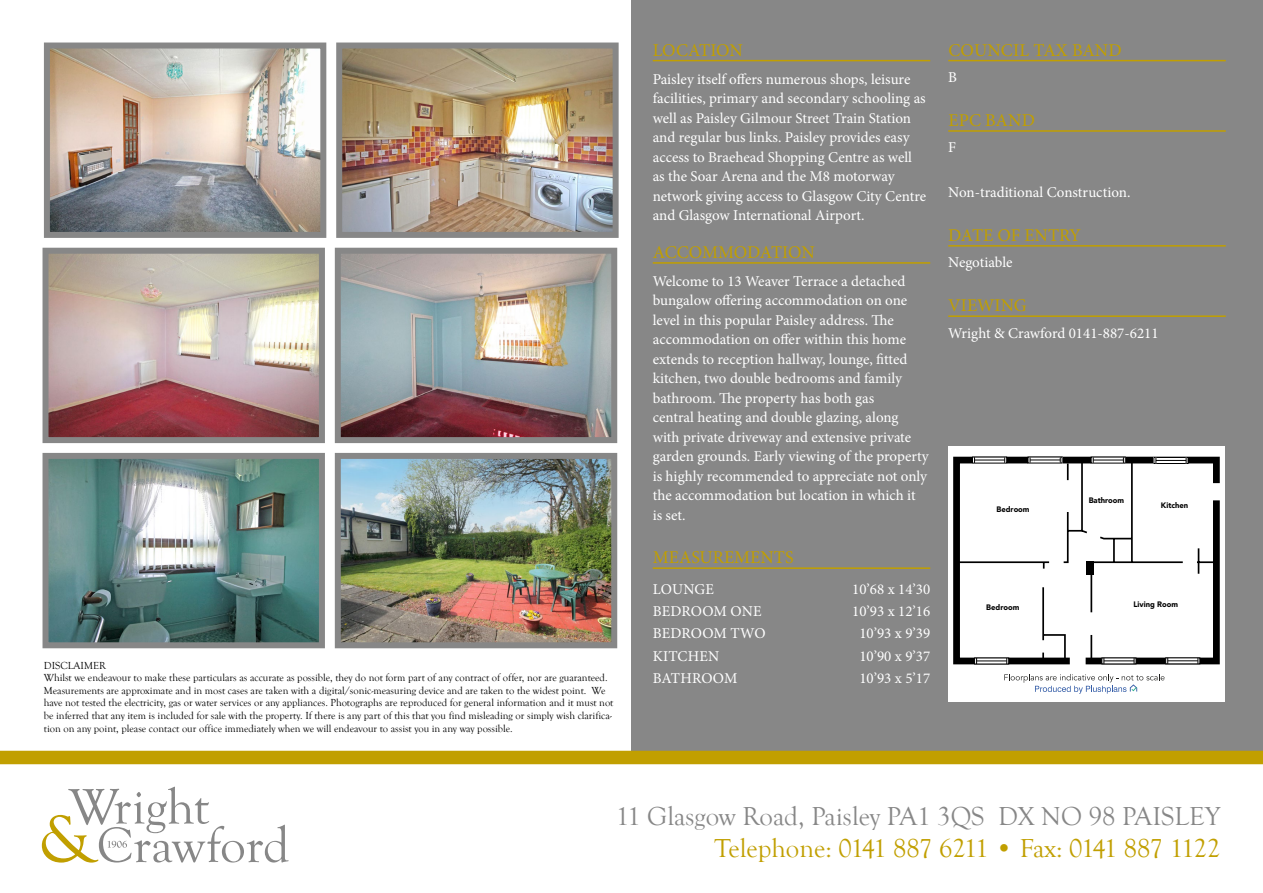
<style>
.page{position:relative;width:1263px;height:893px;background:#fff}
.page>*{position:absolute;margin:0;border:0;box-sizing:border-box;transform-origin:0 0}
.t1{font:26.7px "Goudy Old Style T";color:#878787}
.t2{font:26.7px "Goudy Old Style T";letter-spacing:-.025em;color:#c19f00}
.t3{font:18px "Minion Pro";color:#c19f00}
.t4{font:15px/19.5px "Minion Pro";color:#fff}
.t5{font:10.5px/12.6px "Goudy Old Style T";color:#000}
.t6{font:900 7.95px "Avenir";color:#000}
</style>
<div class="page">
<div style="left:631px;top:0;width:632px;height:759px;background:#878787"></div>
<hr style="left:653px;top:60px;width:277px;height:1px;background:#c19f00">
<hr style="left:653px;top:262px;width:277px;height:2px;background:#c19f00">
<hr style="left:653px;top:567px;width:277px;height:2px;background:#c19f00">
<hr style="left:948px;top:60px;width:278px;height:1px;background:#c19f00">
<hr style="left:948px;top:130px;width:278px;height:2px;background:#c19f00">
<hr style="left:948px;top:245px;width:278px;height:2px;background:#c19f00">
<hr style="left:948px;top:315px;width:278px;height:2px;background:#c19f00">
<img style="left:50px;top:460px;width:268px;height:181px">
<div style="left:43px;top:453px;width:282px;height:195px;border:6px solid #878787"></div>
<svg style="left:42px;top:787px;width:247px;height:76px"></svg>
<div style="left:0;top:751px;width:1263px;height:13px;background:#c19f00"></div>
<img style="left:342px;top:460px;width:268px;height:181px">
<div style="left:335px;top:453px;width:282px;height:195px;border:6px solid #878787"></div>
<img style="left:50px;top:255px;width:268px;height:181px">
<div style="left:43px;top:248px;width:282px;height:195px;border:6px solid #878787"></div>
<img style="left:342px;top:255px;width:268px;height:181px">
<div style="left:335px;top:248px;width:282px;height:195px;border:6px solid #878787"></div>
<img style="left:51px;top:50px;width:268px;height:181px">
<div style="left:44px;top:43px;width:282px;height:195px;border:6px solid #878787"></div>
<img style="left:343px;top:50px;width:269px;height:181px">
<div style="left:336px;top:43px;width:283px;height:195px;border:6px solid #878787"></div>
<div style="left:948px;top:446px;width:277px;height:256px;background:#fff"></div>
<svg style="left:1004px;top:674px;width:160px;height:20px"></svg>
<svg style="left:953px;top:457px;width:267px;height:208px"></svg>
<svg style="left:955px;top:458px;width:263px;height:205px"></svg>
<div style="left:1087px;top:561px;width:7px;height:13px;background:#000"></div>
<svg style="left:972px;top:457px;width:35px;height:6px"></svg>
<hr style="left:974px;top:460px;width:31px;height:1px;background:#000">
<svg style="left:1028px;top:457px;width:34px;height:6px"></svg>
<hr style="left:1030px;top:460px;width:30px;height:1px;background:#000">
<svg style="left:1091px;top:457px;width:34px;height:6px"></svg>
<hr style="left:1093px;top:460px;width:30px;height:1px;background:#000">
<svg style="left:1157px;top:459px;width:29px;height:3px"></svg>
<div style="left:1154px;top:457px;width:34px;height:7px;border:1px solid #000"></div>
<hr style="left:1156px;top:460px;width:30px;height:1px;background:#000">
<svg style="left:974px;top:658px;width:35px;height:6px"></svg>
<hr style="left:976px;top:661px;width:31px;height:1px;background:#000">
<svg style="left:1102px;top:658px;width:34px;height:6px"></svg>
<hr style="left:1104px;top:661px;width:30px;height:1px;background:#000">
<svg style="left:1165px;top:658px;width:35px;height:6px"></svg>
<hr style="left:1168px;top:661px;width:30px;height:1px;background:#000">
<p class="t5" style="left:44px;top:659px;width:571px">DISCLAIMER<br>Whilst we endeavour to make these particulars as accurate as possible, they do not form part of any contract of offer, nor are guaranteed.<br>Measurements are approximate and in most cases are taken with a digital/sonic-measuring device and are taken to the widest point. We have not tested the electricity, gas or water services or any appliances. Photographs are reproduced for general information and it must not be inferred that any item is included for sale with the property. If there is any part of this that you find misleading or simply wish clarifica&shy;tion on any point, please contact our office immediately when we will endeavour to assist you in any way possible.</p>
<p class="t3" style="left:653px;top:38px;width:92px">LOCATION</p>
<p class="t4" style="left:653px;top:69px;width:275px">Paisley itself offers numerous shops, leisure facilities, primary and secondary schooling as well as Paisley Gilmour Street Train Station and regular bus links. Paisley provides easy access to Braehead Shopping Centre as well as the Soar Arena and the M8 motorway network giving access to Glasgow City Centre and Glasgow International Airport.</p>
<p class="t3" style="left:653px;top:240px;width:164px">ACCOMMODATION</p>
<p class="t4" style="left:653px;top:271px;width:277px">Welcome to 13 Weaver Terrace a detached bungalow offering accommodation on one level in this popular Paisley address. The accommodation on offer within this home extends to reception hallway, lounge, fitted kitchen, two double bedrooms and family bathroom. The property has both gas<br>central heating and double glazing, along with private driveway and extensive private garden grounds. Early viewing of the property is highly recommended to appreciate not only the accommodation but location in which it is set.</p>
<p class="t3" style="left:653px;top:545px;width:142px">MEASUREMENTS</p>
<p class="t4" style="left:653px;top:579px;width:63px">LOUNGE</p>
<p class="t4" style="left:852px;top:579px;width:80px">10’68 x 14’30</p>
<p class="t4" style="left:653px;top:602px;width:110px">BEDROOM ONE</p>
<p class="t4" style="left:852px;top:602px;width:80px">10’93 x 12’16</p>
<p class="t4" style="left:653px;top:624px;width:114px">BEDROOM TWO</p>
<p class="t4" style="left:859px;top:624px;width:72px">10’93 x 9’39</p>
<p class="t4" style="left:653px;top:646px;width:68px">KITCHEN</p>
<p class="t4" style="left:859px;top:646px;width:72px">10’90 x 9’37</p>
<p class="t4" style="left:653px;top:668px;width:86px">BATHROOM</p>
<p class="t4" style="left:859px;top:668px;width:72px">10’93 x 5’17</p>
<p class="t3" style="left:948px;top:38px;width:175px">COUNCIL TAX BAND</p>
<p class="t4" style="left:948px;top:68px;width:10px">B</p>
<p class="t3" style="left:948px;top:108px;width:88px">EPC BAND</p>
<p class="t4" style="left:948px;top:138px;width:9px">F</p>
<p class="t4" style="left:948px;top:183px;width:184px">Non-traditional Construction.</p>
<p class="t3" style="left:948px;top:223px;width:134px">DATE OF ENTRY</p>
<p class="t4" style="left:948px;top:253px;width:66px">Negotiable</p>
<p class="t3" style="left:948px;top:293px;width:80px">VIEWING</p>
<p class="t4" style="left:948px;top:323px;width:212px">Wright &amp; Crawford 0141-887-6211</p>
<p class="t6" style="left:996px;top:502px;width:35px">Bedroom</p>
<p class="t6" style="left:1089px;top:493px;width:37px">Bathroom</p>
<p class="t6" style="left:1161px;top:499px;width:29px">Kitchen</p>
<p class="t6" style="left:986px;top:601px;width:35px">Bedroom</p>
<p class="t6" style="left:1133px;top:598px;width:46px">Living Room</p>
<h1 class="t1" style="left:616px;top:802px;width:606px">11 Glasgow Road, Paisley PA1 3QS DX NO 98 PAISLEY</h1>
<h1 class="t2" style="left:714px;top:834px;width:507px">Telephone: 0141 887 6211 • Fax: 0141 887 1122</h1>
</div>
